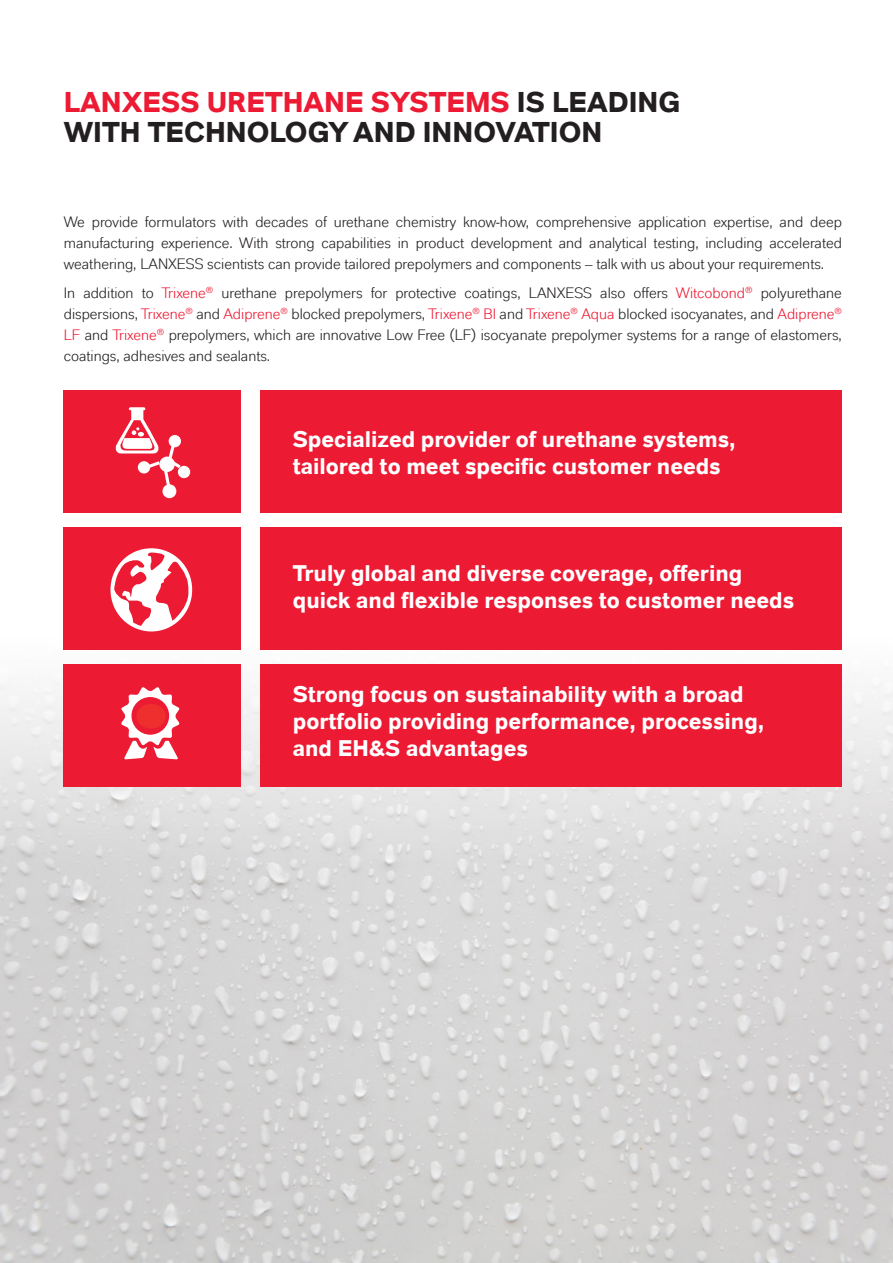
<style>
.page{position:relative;width:893px;height:1263px;background:#fff}
.page>*{position:absolute;margin:0;border:0;box-sizing:border-box;transform-origin:0 0}
.Paragraph_Style1{font:700 28.5px/30px "Lanxess";color:#231f20}
.Fließtext_US{font:700 22.5px/27px "Lanxess";color:#fff}
.t1{font:15px/21px "Lanxess";color:#231f20;text-align:justify}
.s1{color:#ed1a33}
</style>
<div class="page">
<img style="left:0;top:872px;width:893px;height:391px">
<div style="left:0;top:631px;width:893px;height:241px;background:linear-gradient(to bottom,#fffcfc,#d8d8d8)"></div>
<div style="left:261px;top:391px;width:581px;height:122px;background:#ed1a33"></div>
<div style="left:64px;top:527px;width:177px;height:123px;background:#ed1a33"></div>
<svg style="left:110px;top:548px;width:82px;height:83px"></svg>
<div style="left:64px;top:391px;width:177px;height:122px;background:#ed1a33"></div>
<div style="left:179px;top:467px;width:10px;height:10px;background:#fff;border-radius:50%"></div>
<div style="left:178px;top:466px;width:12px;height:12px;border:2px solid #fff;border-radius:50%"></div>
<div style="left:163px;top:485px;width:13px;height:12px;background:#fff;border-radius:50%"></div>
<div style="left:162px;top:484px;width:14px;height:14px;border:2px solid #fff;border-radius:50%"></div>
<svg style="left:115px;top:407px;width:69px;height:82px"></svg>
<div style="left:64px;top:664px;width:177px;height:122px;background:#ed1a33"></div>
<svg style="left:121px;top:687px;width:59px;height:72px"></svg>
<div style="left:136px;top:704px;width:30px;height:24px;background:#ee2f2d;border-radius:50%"></div>
<div style="left:261px;top:527px;width:581px;height:123px;background:#ed1a33"></div>
<div style="left:261px;top:664px;width:581px;height:122px;background:#ed1a33"></div>
<p class="Paragraph_Style1" style="left:64px;top:85px;width:618px"><span class="s1">LANXESS URETHANE SYSTEMS</span> IS LEADING<br>WITH TECHNOLOGY AND INNOVATION</p>
<p class="t1" style="left:64px;top:211px;width:780px">We provide formulators with decades of urethane chemistry know-how, comprehensive application expertise, and deep manufacturing experience. With strong capabilities in product development and analytical testing, including accelerated weathering, LANXESS scientists can provide tailored prepolymers and components – talk with us about your requirements.</p>
<p class="t1" style="left:64px;top:282px;width:780px">In addition to <span class="s1">Trixene</span><sup>®</sup> urethane prepolymers for protective coatings, LANXESS also offers <span class="s1">Witcobond</span><sup>®</sup> polyurethane dispersions, <span class="s1">Trixene</span><sup>®</sup> and <span class="s1">Adiprene</span><sup>®</sup> blocked prepolymers, <span class="s1">Trixene</span><sup>®</sup> <span class="s1">BI</span> and <span class="s1">Trixene</span><sup>®</sup> <span class="s1">Aqua</span> blocked isocyanates, and <span class="s1">Adiprene</span><sup>® </sup><span class="s1">LF</span> and <span class="s1">Trixene</span><sup>®</sup> prepolymers, which are innovative Low Free (LF) isocyanate prepolymer systems for a range of elastomers, coatings, adhesives and sealants.</p>
<p class="Fließtext_US" style="left:293px;top:424px;width:444px">Specialized provider of urethane systems, tailored to meet specific customer needs</p>
<p class="Fließtext_US" style="left:293px;top:558px;width:503px">Truly global and diverse coverage, offering quick and flexible responses to customer needs</p>
<p class="Fließtext_US" style="left:293px;top:679px;width:473px">Strong focus on sustainability with a broad portfolio providing performance, processing, and EH&amp;S advantages</p>
</div>
